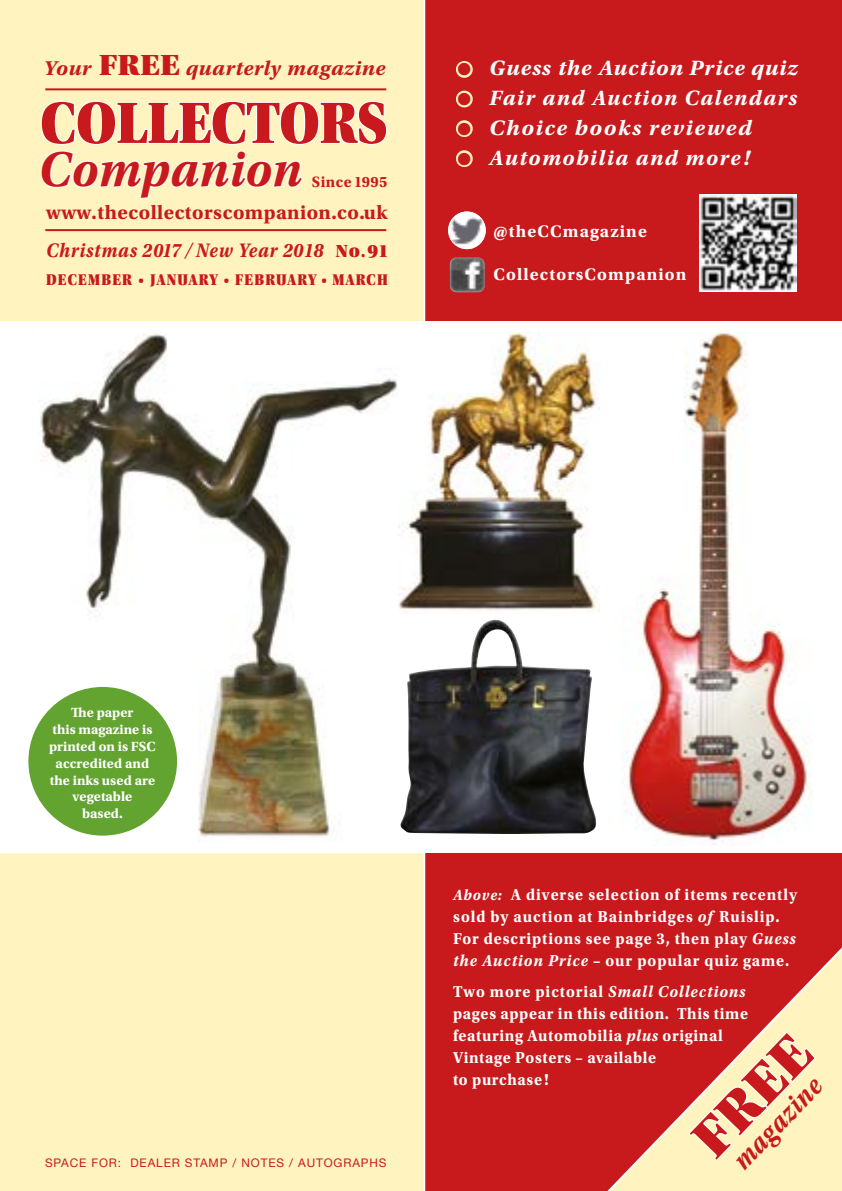
<style>
.page{position:relative;width:842px;height:1191px;background:#c8191c}
.page>*{position:absolute;margin:0;border:0;box-sizing:border-box;transform-origin:0 0}
.t1{font:61.6px "Utopia Std Black Headline";color:#c8191c;scale:.89 1}
.t2{font:57.4px "Utopia Std Black Headline";color:#c8191c}
.t3{font:italic 700 51.4px "Utopia Std";letter-spacing:.01em;color:#c8191c;scale:.95 1}
.t4{font:italic 700 28.8px "Utopia Std";color:#c8191c;scale:.88 1}
.t5{font:italic 700 21.8px "Utopia Std";letter-spacing:.065em;color:#fff}
.t6{font:italic 700 21.8px "Utopia Std";letter-spacing:.035em;color:#fff;scale:1.04 1}
.t7{font:italic 700 21.8px "Utopia Std";letter-spacing:.065em;color:#fff;scale:1.05 1}
.t8{font:italic 700 21px "Utopia Std";letter-spacing:.02em;color:#c8191c;scale:1.04 1}
.t9{font:italic 700 20.6px "Utopia Std";letter-spacing:.04em;color:#c8191c;scale:.9 1}
.t10{font:700 20.4px "Utopia Std";letter-spacing:.02em;color:#c8191c}
.t11{font:700 17.6px "Utopia Std";letter-spacing:.065em;color:#fff}
.t12{font:700 16.6px/22px "Utopia Std";letter-spacing:.055em;color:#fff;scale:.95 1}
.t13{font:16.4px "Utopia Std Black Headline";letter-spacing:.09em;color:#c8191c;scale:.87 1}
.t14{font:700 15.8px "Utopia Std";letter-spacing:.03em;color:#c8191c}
.t15{font:700 14px/16.8px "Utopia Std";color:#fff;text-align:center}
.t16{font:11.8px "Helvetica Neue";letter-spacing:.075em;color:#c8191c}
.s1{font-family:"Utopia Std Black Headline";font-weight:400;font-style:normal;font-size:30.8px}
.s2{font-family:"Utopia Std Black Headline";font-weight:400;font-style:normal;font-size:18.4px}
.s3{font-family:"Utopia Std Black Headline";font-weight:400;font-style:normal;font-size:18.8px}
.s4{color:#c8191c}
.s5{font-style:italic;font-size:15.6px}
.s6{font-style:italic}
</style>
<div class="page">
<div style="left:0;top:853px;width:425px;height:338px;background:#fff4bf"></div>
<svg style="left:607px;top:947px;width:235px;height:244px"></svg>
<div style="left:0;top:0;width:425px;height:321px;background:#fff4bf"></div>
<svg style="left:456px;top:61px;width:17px;height:17px"></svg>
<svg style="left:456px;top:90px;width:17px;height:18px"></svg>
<svg style="left:456px;top:120px;width:17px;height:17px"></svg>
<svg style="left:456px;top:150px;width:17px;height:17px"></svg>
<svg style="left:40px;top:100px;width:348px;height:100px;background:#fff6cc"></svg>
<hr style="left:45px;top:229px;width:341px;height:2px;background:#c8191c">
<hr style="left:45px;top:88px;width:341px;height:2px;background:#c8191c">
<img style="left:699px;top:194px;width:97px;height:98px">
<img style="left:448px;top:211px;width:38px;height:38px;border-radius:19px">
<img style="left:450px;top:257px;width:35px;height:35px">
<div style="left:0;top:321px;width:842px;height:532px;background:#fff"></div>
<svg style="left:687px;top:1030px;width:130px;height:132px"></svg>
<img style="left:32px;top:333px;width:366px;height:504px">
<img style="left:400px;top:619px;width:196px;height:215px">
<img style="left:398px;top:332px;width:201px;height:279px">
<img style="left:622px;top:329px;width:190px;height:516px">
<div style="left:28px;top:687px;width:149px;height:148px;background:#63a431;border-radius:50%"></div>
<p class="t8" style="left:44px;top:56px;width:330px">Your <span class="s1">FREE</span> quarterly magazine</p>
<h1 class="t1" style="left:41px;top:91px;width:390px">COLLECTORS</h1>
<h3 class="t3" style="left:39px;top:139px;width:278px">Companion</h3>
<p class="t14" style="left:312px;top:172px;width:77px">Since 1995</p>
<p class="t10" style="left:46px;top:200px;width:343px">www.thecollectorscompanion.co.uk</p>
<p class="t9" style="left:46px;top:238px;width:382px">Christmas 2017 / New Year 2018 <span class="s2">No.</span><span class="s3">91</span></p>
<p class="t13" style="left:46px;top:271px;width:394px">DECEMBER • JANUARY • FEBRUARY • MARCH</p>
<h3 class="t6" style="left:457px;top:56px;width:329px"><span class="s4">●</span> Guess the Auction Price quiz</h3>
<h3 class="t5" style="left:457px;top:85px;width:341px"><span class="s4">●</span> Fair and Auction Calendars</h3>
<h3 class="t7" style="left:457px;top:115px;width:282px"><span class="s4">●</span> Choice books reviewed</h3>
<h3 class="t5" style="left:457px;top:145px;width:294px"><span class="s4">●</span> Automobilia and more!</h3>
<p class="t11" style="left:493px;top:221px;width:155px">@theCCmagazine</p>
<p class="t11" style="left:493px;top:264px;width:194px">CollectorsCompanion</p>
<p class="t15" style="left:49px;top:704px;width:108px">The paper<br>this magazine is printed on is FSC accredited and the inks used are vegetable<br>based.</p>
<p class="t16" style="left:45px;top:1153px;width:343px">SPACE FOR: DEALER STAMP / NOTES / AUTOGRAPHS</p>
<p class="t12" style="left:453px;top:884px;width:363px"><span class="s5">Above:</span> A diverse selection of items recently sold by auction at Bainbridges <span class="s6">of</span> Ruislip.<br>For descriptions see page 3, then play <span class="s6">Guess the Auction Price</span> – our popular quiz game.</p>
<p class="t12" style="left:453px;top:980px;width:312px">Two more pictorial <span class="s6">Small Collections </span>pages appear in this edition. This time featuring Automobilia <span class="s6">plus</span> original<br>Vintage Posters – available<br>to purchase!</p>
<h2 class="t2" style="left:681px;top:1126px;width:145px;rotate:-46deg">FREE</h2>
<h3 class="t4" style="left:725px;top:1152px;width:132px;rotate:-46deg">magazine</h3>
</div>
